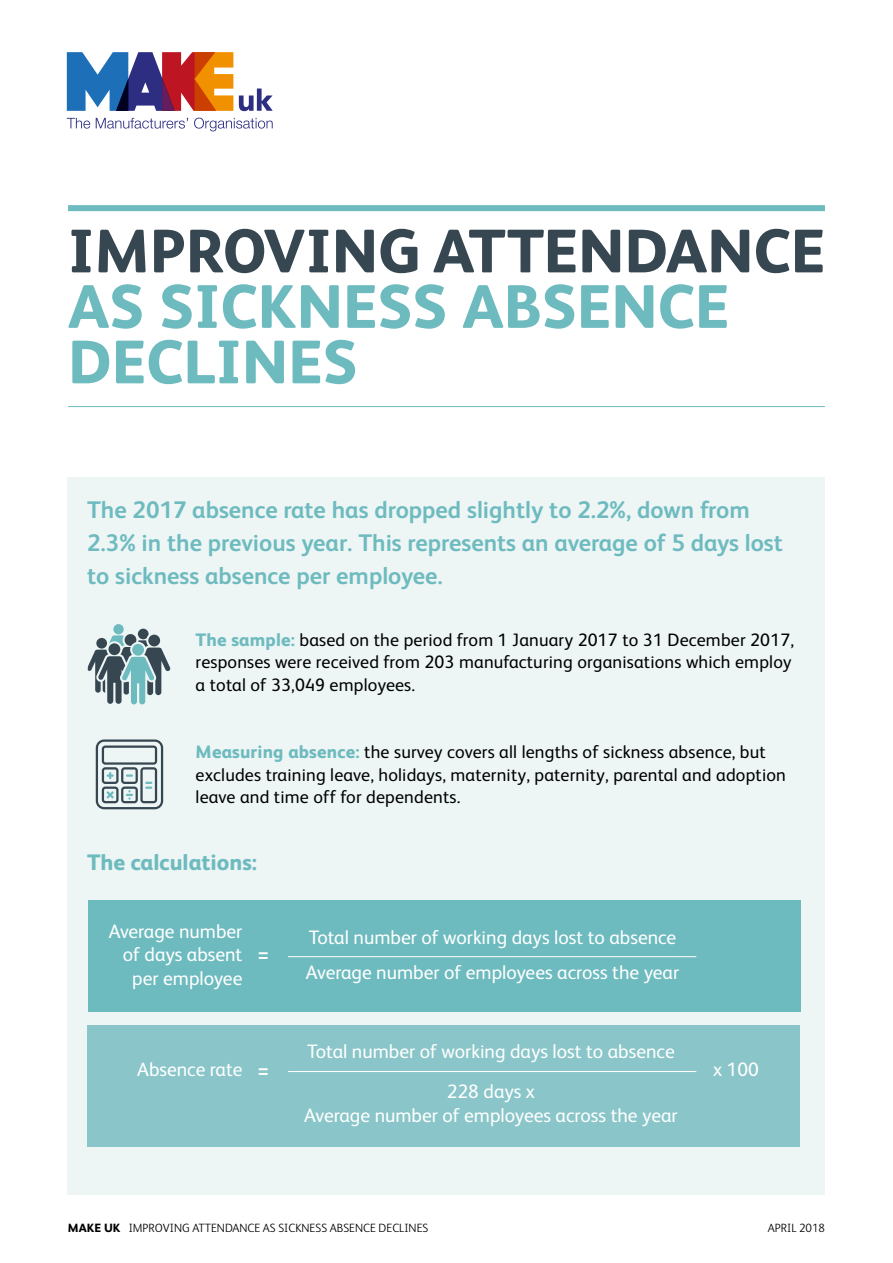
<style>
.page{position:relative;width:893px;height:1263px;background:#fff}
.page>*{position:absolute;margin:0;border:0;box-sizing:border-box;transform-origin:0 0}
.t1{font:800 61.5px/55.5px "FS Albert";color:#6ebbbf}
.t2{font:800 61.5px "FS Albert";color:#364751}
.t3{font:27px "FS Albert";color:#fff}
.t4{font:700 24px/33px "FS Albert";color:#6ebbbf}
.t5{font:800 22.35px "FS Albert";color:#6ebbbf}
.t6{font:19.5px/23.4px "FS Albert";color:#fff;text-align:right}
.t7{font:18px/22.5px "FS Albert";letter-spacing:.01em;color:#000}
.t8{font:300 12px "FS Albert";color:#000}
.s1{font-weight:800;color:#6ebbbf}
.s2{font-weight:800}
</style>
<div class="page">
<div style="left:68px;top:205px;width:757px;height:6px;background:#6ebbbf"></div>
<hr style="left:68px;top:406px;width:757px;height:1px;background:#6ebbbf">
<div style="left:68px;top:477px;width:757px;height:718px;background:#edf5f5"></div>
<div style="left:113px;top:624px;width:11px;height:10px;background:#6ebbbf;border-radius:50%"></div>
<svg style="left:87px;top:629px;width:83px;height:75px"></svg>
<svg style="left:96px;top:739px;width:67px;height:70px"></svg>
<div style="left:87px;top:1025px;width:713px;height:122px;background:#8ac6c9"></div>
<div style="left:88px;top:900px;width:712px;height:112px;background:#6ebbbf"></div>
<hr style="left:288px;top:956px;width:408px;height:1px;background:#fff">
<hr style="left:288px;top:1071px;width:408px;height:1px;background:#fff">
<svg style="left:239px;top:89px;width:34px;height:22px"></svg>
<svg style="left:67px;top:118px;width:23px;height:11px"></svg>
<svg style="left:96px;top:118px;width:92px;height:11px"></svg>
<svg style="left:194px;top:118px;width:79px;height:13px"></svg>
<svg style="left:67px;top:52px;width:166px;height:59px;background:#846b78"></svg>
<h1 class="t2" style="left:68px;top:215px;width:759px">IMPROVING ATTENDANCE</h1>
<h1 class="t1" style="left:68px;top:278px;width:663px">AS SICKNESS ABSENCE<br>DECLINES</h1>
<h3 class="t4" style="left:87px;top:493px;width:697px">The 2017 absence rate has dropped slightly to 2.2%, down from<br>2.3% in the previous year. This represents an average of 5 days lost to sickness absence per employee.</h3>
<p class="t7" style="left:196px;top:628px;width:600px"><span class="s1">The sample:</span> based on the period from 1 January 2017 to 31 December 2017, responses were received from 203 manufacturing organisations which employ a total of 33,049 employees.</p>
<p class="t7" style="left:196px;top:741px;width:592px"><span class="s1">Measuring absence:</span> the survey covers all lengths of sickness absence, but excludes training leave, holidays, maternity, paternity, parental and adoption leave and time off for dependents.</p>
<p class="t5" style="left:87px;top:849px;width:171px">The calculations:</p>
<p class="t6" style="left:109px;top:919px;width:135px">Average number of days absent per employee</p>
<h2 class="t3" style="left:256px;top:938px;width:15px">=</h2>
<p class="t6" style="left:309px;top:926px;width:369px">Total number of working days lost to absence</p>
<p class="t6" style="left:306px;top:961px;width:375px">Average number of employees across the year</p>
<p class="t6" style="left:137px;top:1058px;width:107px">Absence rate</p>
<p class="t6" style="left:307px;top:1039px;width:369px">Total number of working days lost to absence</p>
<h2 class="t3" style="left:256px;top:1054px;width:15px">=</h2>
<p class="t6" style="left:713px;top:1058px;width:47px">x 100</p>
<p class="t6" style="left:304px;top:1080px;width:375px;text-align:center">228 days x<br>Average number of employees across the year</p>
<p class="t8" style="left:68px;top:1221px;width:362px"><span class="s2">MAKE UK</span> IMPROVING ATTENDANCE AS SICKNESS ABSENCE DECLINES</p>
<p class="t8" style="left:768px;top:1221px;width:59px">APRIL 2018</p>
</div>
